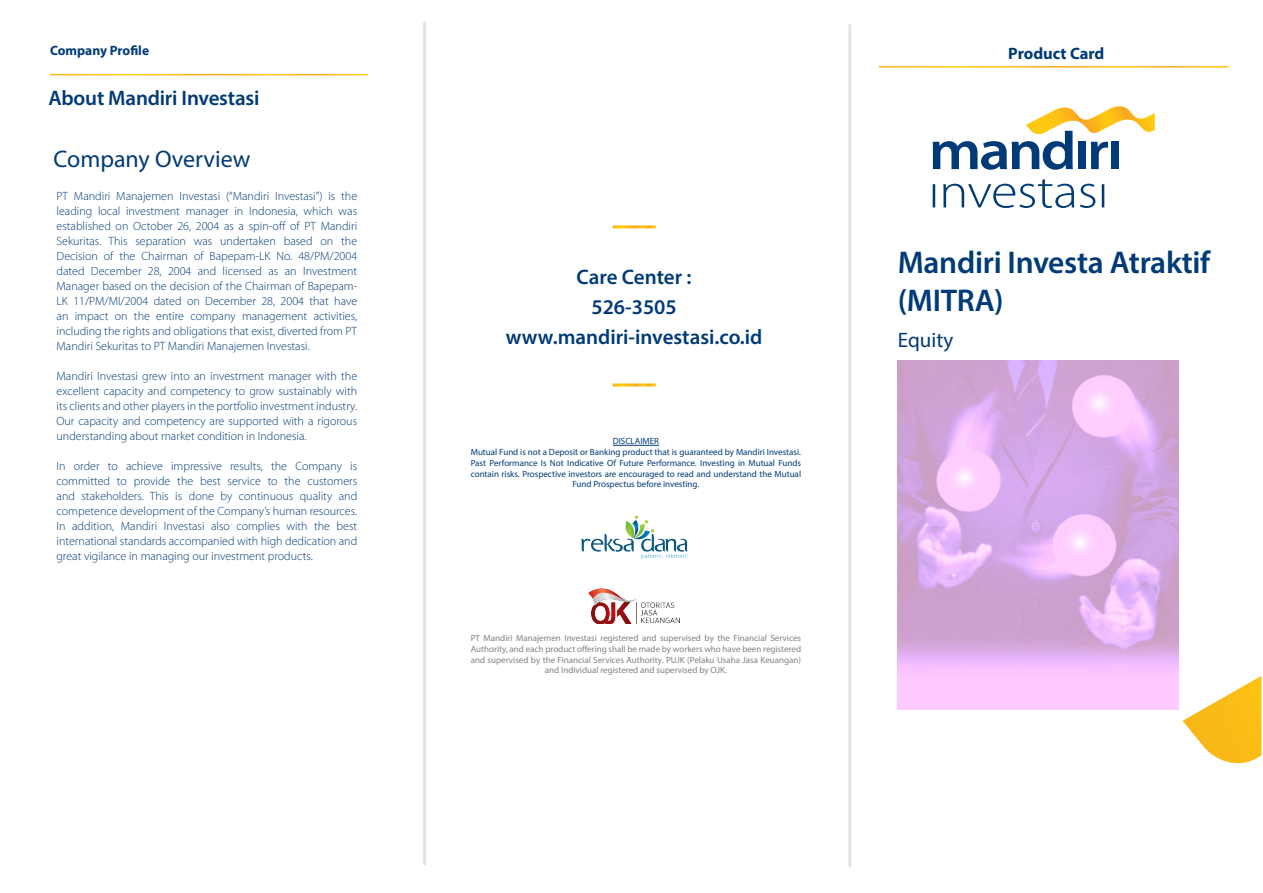
<style>
.page{position:relative;width:1263px;height:893px;background:#fff}
.page>*{position:absolute;margin:0;border:0;box-sizing:border-box;transform-origin:0 0}
.t1{font:600 31.5px/37.8px "Myriad Pro";letter-spacing:-.01em;color:#013b77}
.t2{font:24px "Myriad Pro";color:#013b77}
.t3{font:600 21px "Myriad Pro";letter-spacing:-.005em;color:#013b77}
.t4{font:21px "Myriad Pro";color:#013b77}
.t5{font:700 16.5px "Myriad Pro";color:#013b77}
.t6{font:700 13.5px "Myriad Pro";color:#013b77}
.t7{font:300 12px/15px "Myriad Pro";color:#013b77;text-align:justify}
.t8{font:9px/10.8px "Myriad Pro";color:#808285;text-align:center}
.t9{font:9px/10.8px "Myriad Pro";color:#003d78;text-align:center}
</style>
<div class="page">
<svg style="left:933px;top:106px;width:222px;height:64px"></svg>
<svg style="left:933px;top:179px;width:171px;height:29px"></svg>
<svg style="left:1182px;top:676px;width:79px;height:88px"></svg>
<hr style="left:848px;top:25px;width:3px;height:841px;background:#808285">
<hr style="left:423px;top:23px;width:3px;height:841px;background:#808285">
<img style="left:588px;top:588px;width:92px;height:36px">
<img style="left:581px;top:515px;width:107px;height:43px">
<hr style="left:613px;top:445px;width:46px;height:1px;background:#003d78">
<img style="left:898px;top:361px;width:280px;height:348px">
<p class="t6" style="left:50px;top:41px;width:101px">Company Profile</p>
<p class="t3" style="left:49px;top:85px;width:212px">About Mandiri Investasi</p>
<p class="t2" style="left:54px;top:144px;width:198px">Company Overview</p>
<p class="t7" style="left:57px;top:189px;width:302px">PT Mandiri Manajemen Investasi (“Mandiri Investasi”) is the leading local investment manager in Indonesia, which was established on October 26, 2004 as a spin-off of PT Mandiri Sekuritas. This separation was undertaken based on the Decision of the Chairman of Bapepam-LK No. 48/PM/2004 dated December 28, 2004 and licensed as an Investment Manager based on the decision of the Chairman of Bapepam-LK 11/PM/MI/2004 dated on December 28, 2004 that have an impact on the entire company management activities, including the rights and obligations that exist, diverted from PT Mandiri Sekuritas to PT Mandiri Manajemen Investasi.</p>
<p class="t7" style="left:57px;top:369px;width:302px">Mandiri Investasi grew into an investment manager with the excellent capacity and competency to grow sustainably with its clients and other players in the portfolio investment industry.<br>Our capacity and competency are supported with a rigorous understanding about market condition in Indonesia.</p>
<p class="t7" style="left:57px;top:459px;width:302px">In order to achieve impressive results, the Company is committed to provide the best service to the customers and stakeholders. This is done by continuous quality and competence development of the Company’s human resources.<br>In addition, Mandiri Investasi also complies with the best international standards accompanied with high dedication and great vigilance in managing our investment products.</p>
<p class="t3" style="left:577px;top:263px;width:116px">Care Center :</p>
<p class="t3" style="left:591px;top:293px;width:87px">526-3505</p>
<p class="t3" style="left:506px;top:323px;width:258px">www.mandiri-investasi.co.id</p>
<p class="t9" style="left:613px;top:436px;width:48px">DISCLAIMER</p>
<p class="t9" style="left:471px;top:446px;width:332px">Mutual Fund is not a Deposit or Banking product that is guaranteed by Mandiri Investasi.<br>Past Performance Is Not Indicative Of Future Performance. Investing in Mutual Funds contain risks. Prospective investors are encouraged to read and understand the Mutual Fund Prospectus before investing.</p>
<p class="t8" style="left:471px;top:632px;width:332px">PT Mandiri Manajemen Investasi registered and supervised by the Financial Services Authority, and each product offering shall be made by workers who have been registered and supervised by the Financial Services Authority. PUJK (Pelaku Usaha Jasa Keuangan) and Individual registered and supervised by OJK.</p>
<p class="t5" style="left:1008px;top:43px;width:98px">Product Card</p>
<p class="t1" style="left:898px;top:242px;width:314px">Mandiri Investa Atraktif (MITRA)</p>
<p class="t4" style="left:898px;top:327px;width:57px">Equity</p>
</div>
